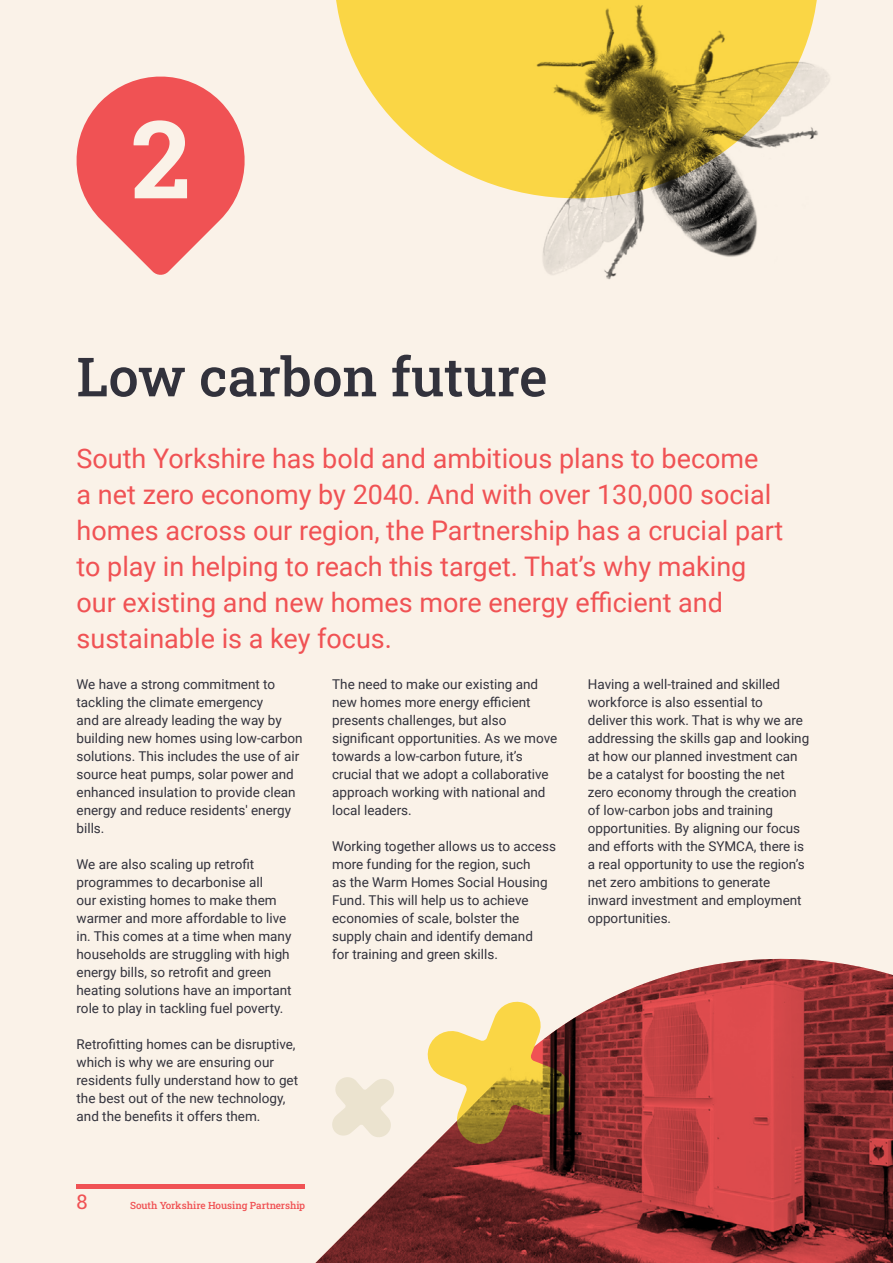
<style>
.page{position:relative;width:893px;height:1263px;background:#faf2e8}
.page>*{position:absolute;margin:0;border:0;box-sizing:border-box;transform-origin:0 0}
.t1{font:108px "Roboto Slab";color:#faf2e8}
.t2{font:54px "Roboto Slab";color:#32323c}
.t3{font:27px/36px "Roboto";color:#f05254}
.t4{font:20.25px "Roboto Slab";color:#f05254}
.t5{font:13.5px/18px "Roboto";color:#32323c}
.t6{font:9.9px "Roboto Slab";letter-spacing:-.005em;color:#f05254}
</style>
<div class="page">
<svg style="left:336px;top:0;width:196px;height:195px;fill:#fad645"></svg>
<img style="left:532px;top:0;width:298px;height:280px">
<img style="left:315px;top:959px;width:578px;height:304px">
<hr style="left:77px;top:1184px;width:228px;height:4px;background:#f05254">
<svg style="left:76px;top:76px;width:169px;height:199px"></svg>
<h1 class="t1" style="left:131px;top:85px;width:61px">2</h1>
<h2 class="t2" style="left:77px;top:340px;width:472px">Low carbon future</h2>
<p class="t3" style="left:77px;top:440px;width:708px">South Yorkshire has bold and ambitious plans to become<br>a net zero economy by 2040. And with over 130,000 social homes across our region, the Partnership has a crucial part to play in helping to reach this target. That’s why making our existing and new homes more energy efficient and sustainable is a key focus.</p>
<p class="t5" style="left:77px;top:674px;width:227px">We have a strong commitment to tackling the climate emergency<br>and are already leading the way by building new homes using low-carbon solutions. This includes the use of air source heat pumps, solar power and enhanced insulation to provide clean energy and reduce residents' energy bills.</p>
<p class="t5" style="left:77px;top:854px;width:217px">We are also scaling up retrofit programmes to decarbonise all<br>our existing homes to make them warmer and more affordable to live in. This comes at a time when many households are struggling with high energy bills, so retrofit and green heating solutions have an important role to play in tackling fuel poverty.</p>
<p class="t5" style="left:77px;top:1034px;width:223px">Retrofitting homes can be disruptive, which is why we are ensuring our residents fully understand how to get the best out of the new technology, and the benefits it offers them.</p>
<p class="t5" style="left:588px;top:674px;width:223px">Having a well-trained and skilled workforce is also essential to<br>deliver this work. That is why we are addressing the skills gap and looking at how our planned investment can be a catalyst for boosting the net zero economy through the creation of low-carbon jobs and training opportunities. By aligning our focus and efforts with the SYMCA, there is a real opportunity to use the region’s net zero ambitions to generate inward investment and employment opportunities.</p>
<p class="t5" style="left:332px;top:674px;width:227px">The need to make our existing and new homes more energy efficient presents challenges, but also significant opportunities. As we move towards a low-carbon future, it’s crucial that we adopt a collaborative approach working with national and local leaders.</p>
<p class="t5" style="left:332px;top:836px;width:225px">Working together allows us to access more funding for the region, such<br>as the Warm Homes Social Housing<br>Fund. This will help us to achieve economies of scale, bolster the supply chain and identify demand<br>for training and green skills.</p>
<h3 class="t4" style="left:77px;top:1188px;width:13px">8</h3>
<p class="t6" style="left:130px;top:1198px;width:176px">South Yorkshire Housing Partnership</p>
</div>
